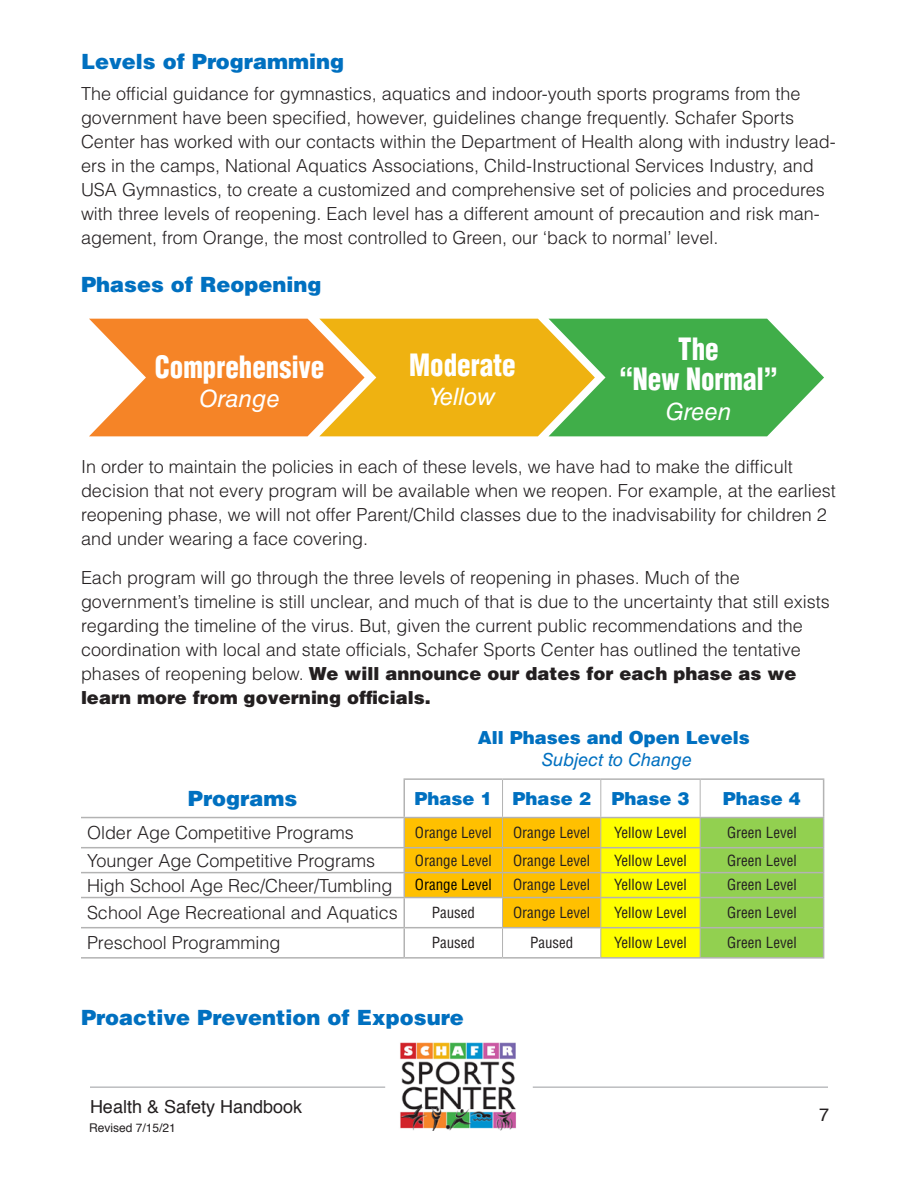
<style>
.page{position:relative;width:918px;height:1188px;background:#fff}
.page>*{position:absolute;margin:0;border:0;box-sizing:border-box;transform-origin:0 0}
.t1{font:900 condensed 30px "Helvetica LT Std";color:#fff;scale:.9 1}
.t2{font:italic 24px "Helvetica LT Std";color:#fff}
.t3{font:900 21px "Helvetica LT Std";color:#0070c0}
.Normal__Web{font:300 18px/24px "Helvetica LT Std";color:#231f20}
.t4{font:900 18px/21.6px "Helvetica LT Std";color:#0070c0;text-align:center}
.t5{font:18px "Helvetica";color:#231f20}
.t6{font:condensed 15px "Helvetica LT Std";color:#231f20}
.t7{font:condensed 15px "Helvetica LT Std";color:#000}
.t8{font:12px "Helvetica";color:#231f20}
.s1{font-weight:900}
.s2{font-weight:400;font-style:italic}
</style>
<div class="page">
<hr style="left:533px;top:1086px;width:295px;height:2px;background:#bcbdc0">
<hr style="left:90px;top:1086px;width:295px;height:2px;background:#bcbdc0">
<img style="left:400px;top:1042px;width:116px;height:89px">
<svg style="left:89px;top:319px;width:735px;height:117px;background:#beab43"></svg>
<svg style="left:81px;top:778px;width:742px;height:179px"></svg>
<hr style="left:404px;top:778px;width:99px;height:2px;background:#b3b3b3">
<hr style="left:404px;top:780px;width:1px;height:37px;background:#b3b3b3">
<hr style="left:503px;top:778px;width:98px;height:2px;background:#b3b3b3">
<hr style="left:601px;top:778px;width:99px;height:2px;background:#b3b3b3">
<hr style="left:700px;top:778px;width:124px;height:2px;background:#b3b3b3">
<hr style="left:823px;top:780px;width:1px;height:37px;background:#b3b3b3">
<hr style="left:404px;top:817px;width:99px;height:1px;background:#b3b3b3">
<hr style="left:503px;top:817px;width:98px;height:1px;background:#b3b3b3">
<hr style="left:601px;top:817px;width:99px;height:1px;background:#b3b3b3">
<hr style="left:700px;top:817px;width:124px;height:1px;background:#b3b3b3">
<hr style="left:404px;top:957px;width:99px;height:2px;background:#b3b3b3">
<hr style="left:503px;top:957px;width:98px;height:2px;background:#b3b3b3">
<hr style="left:601px;top:957px;width:99px;height:2px;background:#b3b3b3">
<hr style="left:700px;top:957px;width:124px;height:2px;background:#b3b3b3">
<hr style="left:502px;top:780px;width:1px;height:37px;background:#b3b3b3">
<hr style="left:601px;top:780px;width:1px;height:37px;background:#b3b3b3">
<hr style="left:700px;top:780px;width:1px;height:37px;background:#b3b3b3">
<svg style="left:404px;top:818px;width:420px;height:140px;background:#d9d84c"></svg>
<hr style="left:81px;top:817px;width:323px;height:1px;background:#b3b3b3">
<hr style="left:81px;top:847px;width:323px;height:1px;background:#b3b3b3">
<hr style="left:81px;top:872px;width:323px;height:1px;background:#b3b3b3">
<hr style="left:81px;top:897px;width:323px;height:1px;background:#b3b3b3">
<hr style="left:81px;top:927px;width:323px;height:1px;background:#b3b3b3">
<hr style="left:81px;top:957px;width:323px;height:2px;background:#b3b3b3">
<p class="t3" style="left:81px;top:48px;width:265px">Levels of Programming</p>
<p class="Normal__Web" style="left:81px;top:82px;width:756px">The official guidance for gymnastics, aquatics and indoor-youth sports programs from the government have been specified, however, guidelines change frequently. Schafer Sports Center has worked with our contacts within the Department of Health along with industry lead&shy;ers in the camps, National Aquatics Associations, Child-Instructional Services Industry, and USA Gymnastics, to create a customized and comprehensive set of policies and procedures with three levels of reopening. Each level has a different amount of precaution and risk man&shy;agement, from Orange, the most controlled to Green, our ‘back to normal’ level.</p>
<p class="t3" style="left:81px;top:271px;width:242px">Phases of Reopening</p>
<p class="t1" style="left:155px;top:348px;width:190px">Comprehensive</p>
<p class="t2" style="left:199px;top:384px;width:82px">Orange</p>
<p class="t1" style="left:409px;top:346px;width:120px">Moderate</p>
<p class="t2" style="left:429px;top:383px;width:68px">Yellow</p>
<p class="t1" style="left:678px;top:330px;width:46px">The</p>
<p class="t1" style="left:619px;top:360px;width:177px">“New Normal”</p>
<p class="t2" style="left:665px;top:398px;width:68px">Green</p>
<p class="Normal__Web" style="left:81px;top:455px;width:756px">In order to maintain the policies in each of these levels, we have had to make the difficult decision that not every program will be available when we reopen. For example, at the earliest reopening phase, we will not offer Parent/Child classes due to the inadvisability for children 2 and under wearing a face covering.</p>
<p class="Normal__Web" style="left:81px;top:566px;width:750px">Each program will go through the three levels of reopening in phases. Much of the government’s timeline is still unclear, and much of that is due to the uncertainty that still exists regarding the timeline of the virus. But, given the current public recommendations and the coordination with local and state officials, Schafer Sports Center has outlined the tentative phases of reopening below. <span class="s1">We will announce our dates for each phase as we learn more from governing officials.</span></p>
<p class="t4" style="left:478px;top:726px;width:274px">All Phases and Open Levels<br><span class="s2">Subject to Change</span></p>
<p class="t3" style="left:188px;top:785px;width:111px">Programs</p>
<p class="t4" style="left:414px;top:787px;width:80px">Phase 1</p>
<p class="t4" style="left:513px;top:787px;width:80px">Phase 2</p>
<p class="t4" style="left:611px;top:787px;width:80px">Phase 3</p>
<p class="t4" style="left:723px;top:787px;width:80px">Phase 4</p>
<p class="Normal__Web" style="left:87px;top:821px;width:268px">Older Age Competitive Programs</p>
<p class="t6" style="left:415px;top:823px;width:79px">Orange Level</p>
<p class="t6" style="left:513px;top:823px;width:79px">Orange Level</p>
<p class="t6" style="left:614px;top:823px;width:74px">Yellow Level</p>
<p class="t6" style="left:727px;top:823px;width:71px">Green Level</p>
<p class="Normal__Web" style="left:87px;top:848px;width:290px">Younger Age Competitive Programs</p>
<p class="t6" style="left:415px;top:851px;width:79px">Orange Level</p>
<p class="t6" style="left:513px;top:851px;width:79px">Orange Level</p>
<p class="t6" style="left:614px;top:851px;width:74px">Yellow Level</p>
<p class="t6" style="left:727px;top:851px;width:71px">Green Level</p>
<p class="Normal__Web" style="left:87px;top:873px;width:307px">High School Age Rec/Cheer/Tumbling</p>
<p class="t7" style="left:415px;top:876px;width:79px">Orange Level</p>
<p class="t6" style="left:513px;top:876px;width:79px">Orange Level</p>
<p class="t6" style="left:614px;top:876px;width:74px">Yellow Level</p>
<p class="t6" style="left:727px;top:876px;width:71px">Green Level</p>
<p class="Normal__Web" style="left:87px;top:901px;width:312px">School Age Recreational and Aquatics</p>
<p class="t6" style="left:432px;top:903px;width:45px">Paused</p>
<p class="t6" style="left:513px;top:903px;width:79px">Orange Level</p>
<p class="t6" style="left:614px;top:903px;width:74px">Yellow Level</p>
<p class="t6" style="left:727px;top:903px;width:71px">Green Level</p>
<p class="Normal__Web" style="left:87px;top:931px;width:195px">Preschool Programming</p>
<p class="t6" style="left:432px;top:933px;width:45px">Paused</p>
<p class="t6" style="left:530px;top:933px;width:45px">Paused</p>
<p class="t6" style="left:614px;top:933px;width:74px">Yellow Level</p>
<p class="t6" style="left:727px;top:933px;width:71px">Green Level</p>
<p class="t3" style="left:81px;top:1004px;width:384px">Proactive Prevention of Exposure</p>
<p class="t5" style="left:90px;top:1093px;width:214px">Health &amp; Safety Handbook</p>
<p class="t8" style="left:89px;top:1119px;width:88px">Revised 7/15/21</p>
<p class="t5" style="left:819px;top:1101px;width:12px">7</p>
</div>
